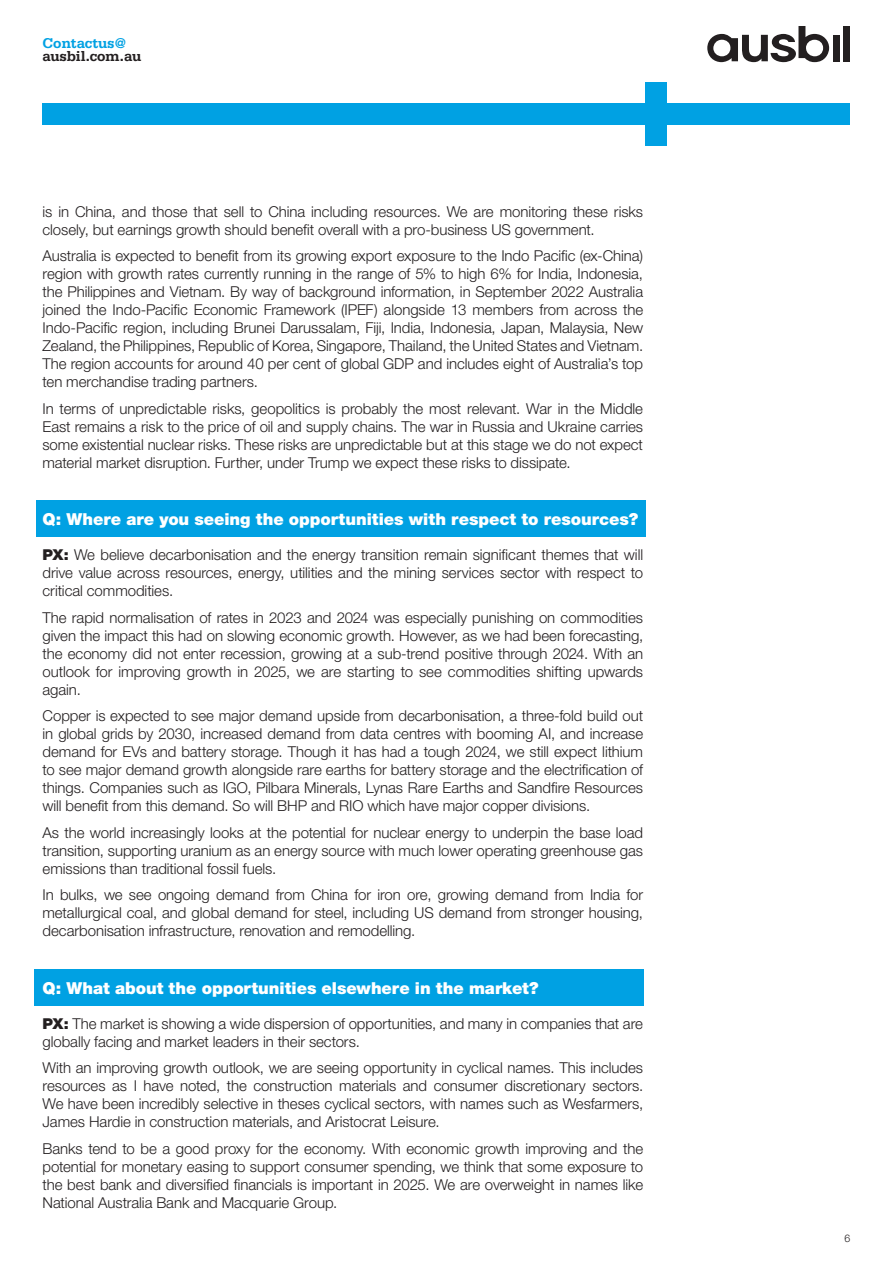
<style>
.page{position:relative;width:893px;height:1263px;background:#fff}
.page>*{position:absolute;margin:0;border:0;box-sizing:border-box;transform-origin:0 0}
.t1{font:900 16.5px "Helvetica Neue LT Std";letter-spacing:-.005em;color:#fff}
.t2{font:300 15px/18px "Helvetica Neue LT Std";letter-spacing:-.005em;color:#231f20;text-align:justify}
.t3{font:700 15px "Serifa Std";letter-spacing:-.01em;color:#231f20}
.t4{font:700 15px "Serifa Std";letter-spacing:-.005em;color:#00a1e3}
.t5{font:300 10.5px "Helvetica Neue LT Std";color:#231f20}
.s1{font-weight:900}
</style>
<div class="page">
<div style="left:34px;top:969px;width:609px;height:36px;background:#00a1e3"></div>
<div style="left:37px;top:500px;width:609px;height:37px;background:#00a1e3"></div>
<svg style="left:707px;top:26px;width:122px;height:36px"></svg>
<div style="left:832px;top:35px;width:7px;height:26px;background:#231f20"></div>
<div style="left:843px;top:26px;width:7px;height:35px;background:#231f20"></div>
<div style="left:43px;top:104px;width:807px;height:21px;background:#00a1e3"></div>
<div style="left:646px;top:83px;width:21px;height:63px;background:#00a1e3"></div>
<p class="t4" style="left:43px;top:34px;width:85px">Contactus@</p>
<p class="t3" style="left:43px;top:48px;width:100px">ausbil.com.au</p>
<p class="t2" style="left:43px;top:202px;width:602px">is in China, and those that sell to China including resources. We are monitoring these risks closely, but earnings growth should benefit overall with a pro-business US government.</p>
<p class="t2" style="left:43px;top:247px;width:602px">Australia is expected to benefit from its growing export exposure to the Indo Pacific (ex-China) region with growth rates currently running in the range of 5% to high 6% for India, Indonesia, the Philippines and Vietnam. By way of background information, in September 2022 Australia joined the Indo-Pacific Economic Framework (IPEF) alongside 13 members from across the Indo-Pacific region, including Brunei Darussalam, Fiji, India, Indonesia, Japan, Malaysia, New Zealand, the Philippines, Republic of Korea, Singapore, Thailand, the United States and Vietnam.<br>The region accounts for around 40 per cent of global GDP and includes eight of Australia’s top ten merchandise trading partners.</p>
<p class="t2" style="left:43px;top:399px;width:602px">In terms of unpredictable risks, geopolitics is probably the most relevant. War in the Middle East remains a risk to the price of oil and supply chains. The war in Russia and Ukraine carries some existential nuclear risks. These risks are unpredictable but at this stage we do not expect material market disruption. Further, under Trump we expect these risks to dissipate.</p>
<p class="t1" style="left:43px;top:509px;width:597px">Q: Where are you seeing the opportunities with respect to resources?</p>
<p class="t2" style="left:43px;top:546px;width:602px"><span class="s1">PX:</span> We believe decarbonisation and the energy transition remain significant themes that will drive value across resources, energy, utilities and the mining services sector with respect to critical commodities.</p>
<p class="t2" style="left:43px;top:608px;width:602px">The rapid normalisation of rates in 2023 and 2024 was especially punishing on commodities given the impact this had on slowing economic growth. However, as we had been forecasting, the economy did not enter recession, growing at a sub-trend positive through 2024. With an outlook for improving growth in 2025, we are starting to see commodities shifting upwards again.</p>
<p class="t2" style="left:43px;top:707px;width:602px">Copper is expected to see major demand upside from decarbonisation, a three-fold build out in global grids by 2030, increased demand from data centres with booming AI, and increase demand for EVs and battery storage. Though it has had a tough 2024, we still expect lithium to see major demand growth alongside rare earths for battery storage and the electrification of things. Companies such as IGO, Pilbara Minerals, Lynas Rare Earths and Sandfire Resources will benefit from this demand. So will BHP and RIO which have major copper divisions.</p>
<p class="t2" style="left:43px;top:823px;width:602px">As the world increasingly looks at the potential for nuclear energy to underpin the base load transition, supporting uranium as an energy source with much lower operating greenhouse gas emissions than traditional fossil fuels.</p>
<p class="t2" style="left:43px;top:886px;width:602px">In bulks, we see ongoing demand from China for iron ore, growing demand from India for metallurgical coal, and global demand for steel, including US demand from stronger housing, decarbonisation infrastructure, renovation and remodelling.</p>
<p class="t1" style="left:43px;top:978px;width:498px">Q: What about the opportunities elsewhere in the market?</p>
<p class="t2" style="left:43px;top:1014px;width:602px"><span class="s1">PX:</span> The market is showing a wide dispersion of opportunities, and many in companies that are globally facing and market leaders in their sectors.</p>
<p class="t2" style="left:43px;top:1058px;width:602px">With an improving growth outlook, we are seeing opportunity in cyclical names. This includes resources as I have noted, the construction materials and consumer discretionary sectors.<br>We have been incredibly selective in theses cyclical sectors, with names such as Wesfarmers, James Hardie in construction materials, and Aristocrat Leisure.</p>
<p class="t2" style="left:43px;top:1139px;width:602px">Banks tend to be a good proxy for the economy. With economic growth improving and the potential for monetary easing to support consumer spending, we think that some exposure to the best bank and diversified financials is important in 2025. We are overweight in names like National Australia Bank and Macquarie Group.</p>
<p class="t5" style="left:845px;top:1231px;width:7px">6</p>
</div>
